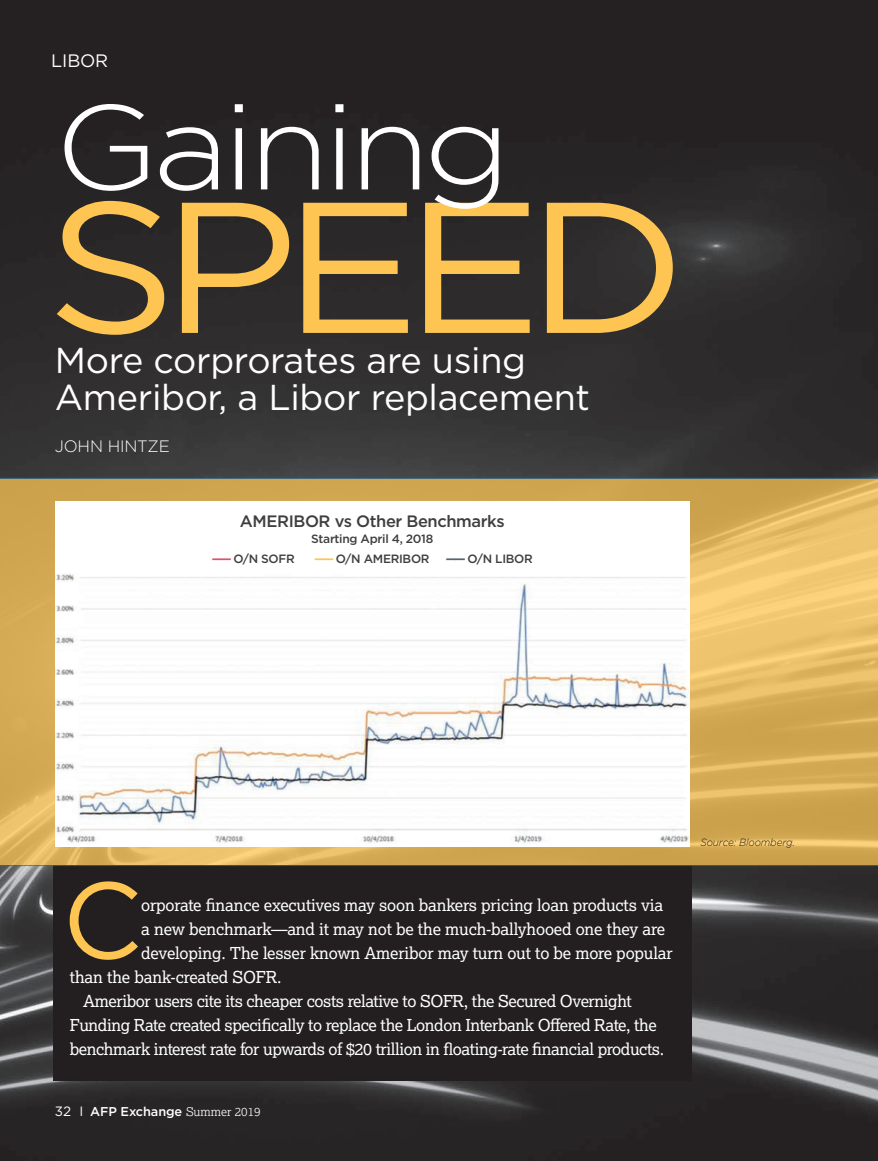
<style>
.page{position:relative;width:878px;height:1161px;background:#fff}
.page>*{position:absolute;margin:0;border:0;box-sizing:border-box;transform-origin:0 0}
.Feature_Text{font:186px "Gotham";letter-spacing:-.075em;color:#fec552;scale:1.1 1}
.Feature_Text-2{font:300 120px "Gotham";letter-spacing:-.05em;color:#fff;scale:1.1 1}
.Feature_Text-3{font:108.3px "Gotham";color:#fec552}
.Headline_Subhead{font:36px/37.5px "Gotham";letter-spacing:-.01em;color:#fff}
.SectionHeads{font:18px "Gotham";letter-spacing:-.01em;color:#fff}
.Feature_Text-4{font:16.5px/24px "Lexia";letter-spacing:-.025em;color:#fff}
.FeatureTOC-Title3{font:500 16.5px "Gotham";letter-spacing:-.025em;color:#3e3e3f}
.Feature_Byline{font:300 16.5px "Gotham";letter-spacing:-.01em;color:#fff}
.t1{font:500 12.75px "Gotham";letter-spacing:-.005em;color:#fff}
.FeatureTOC-Title3-2{font:500 12px "Gotham";letter-spacing:-.025em;color:#3e3e3f}
.Sidebar_Source{font:italic 300 10.5px "Gotham";letter-spacing:-.01em;color:#231f20;scale:.95 1}
.s1{font-weight:700;color:#d8556a}
.s2{font-weight:700;color:#fec552}
.s3{font-weight:700;color:#556571}
.s4{font-weight:400;font-size:13.5px}
.s5{font-family:"Lexia";font-weight:300;font-size:12px}
</style>
<div class="page">
<img style="left:0;top:0;width:878px;height:1161px">
<div style="left:53px;top:865px;width:639px;height:216px;background:#231f20"></div>
<svg style="left:0;top:478px;width:878px;height:388px;background:#d9b15f"></svg>
<img style="left:56px;top:574px;width:633px;height:272px">
<div style="left:55px;top:501px;width:634px;height:72px;background:#fff"></div>
<p class="SectionHeads" style="left:51px;top:49px;width:58px">LIBOR</p>
<p class="Feature_Text-2" style="left:55px;top:71px;width:416px">Gaining</p>
<p class="Feature_Text" style="left:46px;top:148px;width:584px">SPEED</p>
<p class="Headline_Subhead" style="left:55px;top:341px;width:536px">More corprorates are using<br>Ameribor, a Libor replacement</p>
<p class="Feature_Byline" style="left:55px;top:436px;width:116px">JOHN HINTZE</p>
<p class="FeatureTOC-Title3" style="left:240px;top:510px;width:266px">AMERIBOR vs Other Benchmarks</p>
<p class="FeatureTOC-Title3-2" style="left:311px;top:531px;width:123px">Starting April 4, 2018</p>
<p class="FeatureTOC-Title3-2" style="left:212px;top:551px;width:84px"><span class="s1">——</span> O/N SOFR</p>
<p class="FeatureTOC-Title3-2" style="left:314px;top:551px;width:117px"><span class="s2">——</span> O/N AMERIBOR</p>
<p class="FeatureTOC-Title3-2" style="left:446px;top:551px;width:88px"><span class="s3">——</span> O/N LIBOR</p>
<p class="Feature_Text-3" style="left:62px;top:851px;width:81px">C</p>
<p class="Feature_Text-4" style="left:141px;top:892px;width:523px">orporate finance executives may soon bankers pricing loan products via</p>
<p class="Feature_Text-4" style="left:141px;top:916px;width:525px">a new benchmark—and it may not be the much-ballyhooed one they are</p>
<p class="Feature_Text-4" style="left:141px;top:940px;width:533px">developing. The lesser known Ameribor may turn out to be more popular</p>
<p class="Feature_Text-4" style="left:70px;top:964px;width:213px">than the bank-created SOFR.</p>
<p class="Feature_Text-4" style="left:70px;top:988px;width:596px;text-indent:13px">Ameribor users cite its cheaper costs relative to SOFR, the Secured Overnight<br>Funding Rate created specifically to replace the London Interbank Offered Rate, the benchmark interest rate for upwards of $20 trillion in floating-rate financial products.</p>
<p class="t1" style="left:55px;top:1103px;width:207px"><span class="s4">32 I</span> AFP Exchange <span class="s5">Summer 2019</span></p>
<p class="Sidebar_Source" style="left:700px;top:836px;width:101px">Source: Bloomberg.</p>
</div>
